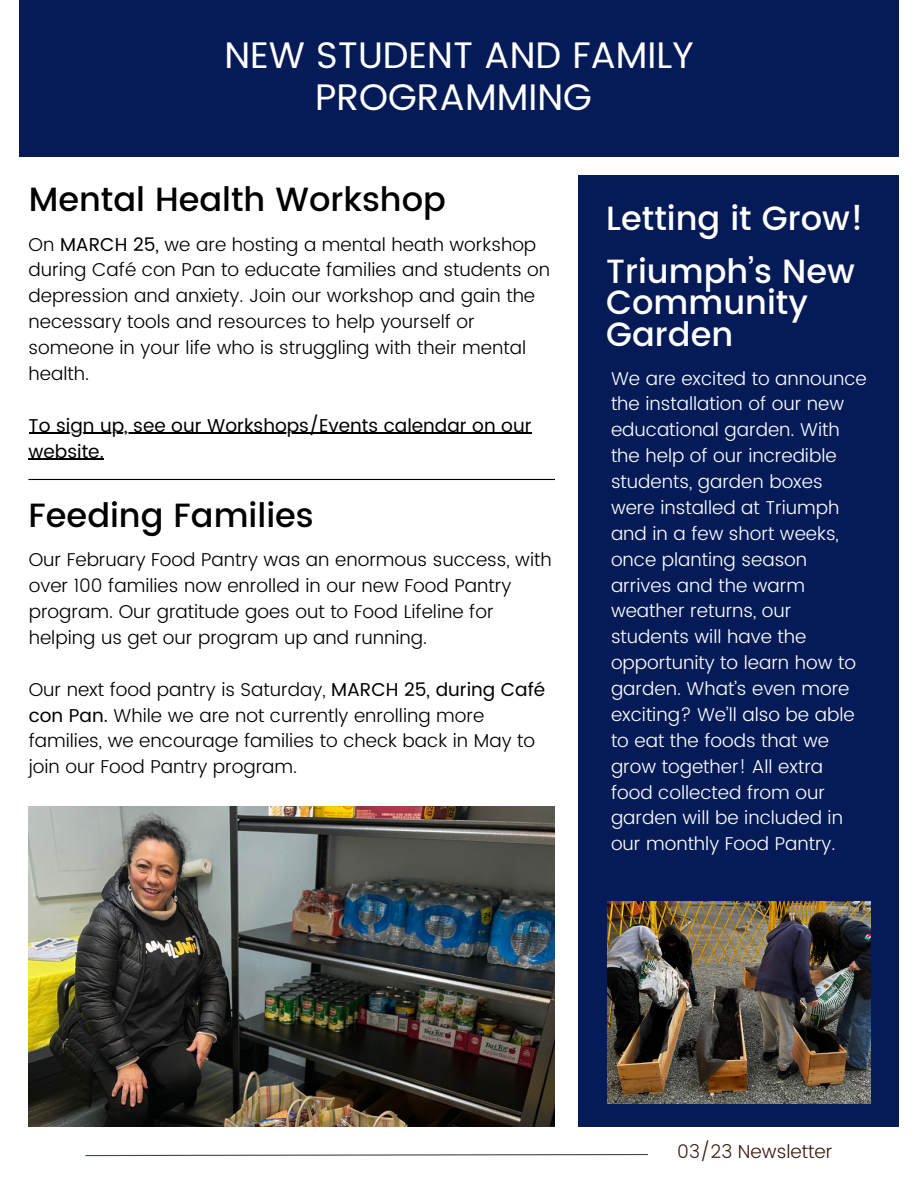
<style>
.page{position:relative;width:918px;height:1188px;background:#fff}
.page>*{position:absolute;margin:0;border:0;box-sizing:border-box;transform-origin:0 0}
.t1{font:36.9px/42.8px "Poppins";color:#fff;text-align:center}
.t2{font:500 33.6px/52.8px "Poppins";color:#fff}
.t3{font:500 33.6px "Poppins";color:#000}
.t4{font:300 18.75px "Poppins";color:#3c1a0c}
.t5{font:300 18.6px/25.8px "Poppins";color:#000}
.t6{font:300 18.6px/25.8px "Poppins";color:#fff}
.t7{font:18.6px/25.8px "Poppins";color:#000}
.s1{font-weight:400}
</style>
<div class="page">
<img style="left:28px;top:806px;width:527px;height:321px">
<div style="left:578px;top:175px;width:321px;height:952px;background:#051b58"></div>
<svg style="left:85px;top:1154px;width:563px;height:3px"></svg>
<img style="left:608px;top:902px;width:263px;height:201px">
<hr style="left:29px;top:433px;width:503px;height:1px;background:#000">
<hr style="left:29px;top:459px;width:75px;height:1px;background:#000">
<div style="left:19px;top:0;width:880px;height:157px;background:#051b58"></div>
<hr style="left:28px;top:479px;width:527px;height:1px;background:#000">
<h1 class="t1" style="left:225px;top:34px;width:470px">NEW STUDENT AND FAMILY<br>PROGRAMMING</h1>
<h2 class="t3" style="left:29px;top:180px;width:419px">Mental Health Workshop</h2>
<p class="t5" style="left:29px;top:231px;width:523px">On <span class="s1">MARCH 25,</span> we are hosting a mental heath workshop during Café con Pan to educate families and students on depression and anxiety. Join our workshop and gain the necessary tools and resources to help yourself or someone in your life who is struggling with their mental health.</p>
<p class="t7" style="left:29px;top:412px;width:504px">To sign up, see our Workshops/Events calendar on our website.</p>
<h2 class="t3" style="left:29px;top:495px;width:287px">Feeding Families</h2>
<p class="t5" style="left:29px;top:547px;width:525px">Our February Food Pantry was an enormous success, with over 100 families now enrolled in our new Food Pantry program. Our gratitude goes out to Food Lifeline for helping us get our program up and running.</p>
<p class="t5" style="left:29px;top:676px;width:518px">Our next food pantry is Saturday, <span class="s1">MARCH 25, during Café con Pan.</span> While we are not currently enrolling more families, we encourage families to check back in May to join our Food Pantry program.</p>
<h2 class="t2" style="left:606px;top:192px;width:259px">Letting it Grow!<br>Triumph’s New</h2>
<h2 class="t2" style="left:606px;top:287px;width:203px;line-height:31.5px">Community<br>Garden</h2>
<p class="t6" style="left:611px;top:365px;width:257px">We are excited to announce the installation of our new educational garden. With the help of our incredible students, garden boxes were installed at Triumph and in a few short weeks, once planting season arrives and the warm weather returns, our students will have the opportunity to learn how to garden. What’s even more exciting? We’ll also be able to eat the foods that we grow together! All extra food collected from our garden will be included in our monthly Food Pantry.</p>
<p class="t4" style="left:677px;top:1141px;width:157px">03/23 Newsletter</p>
</div>
